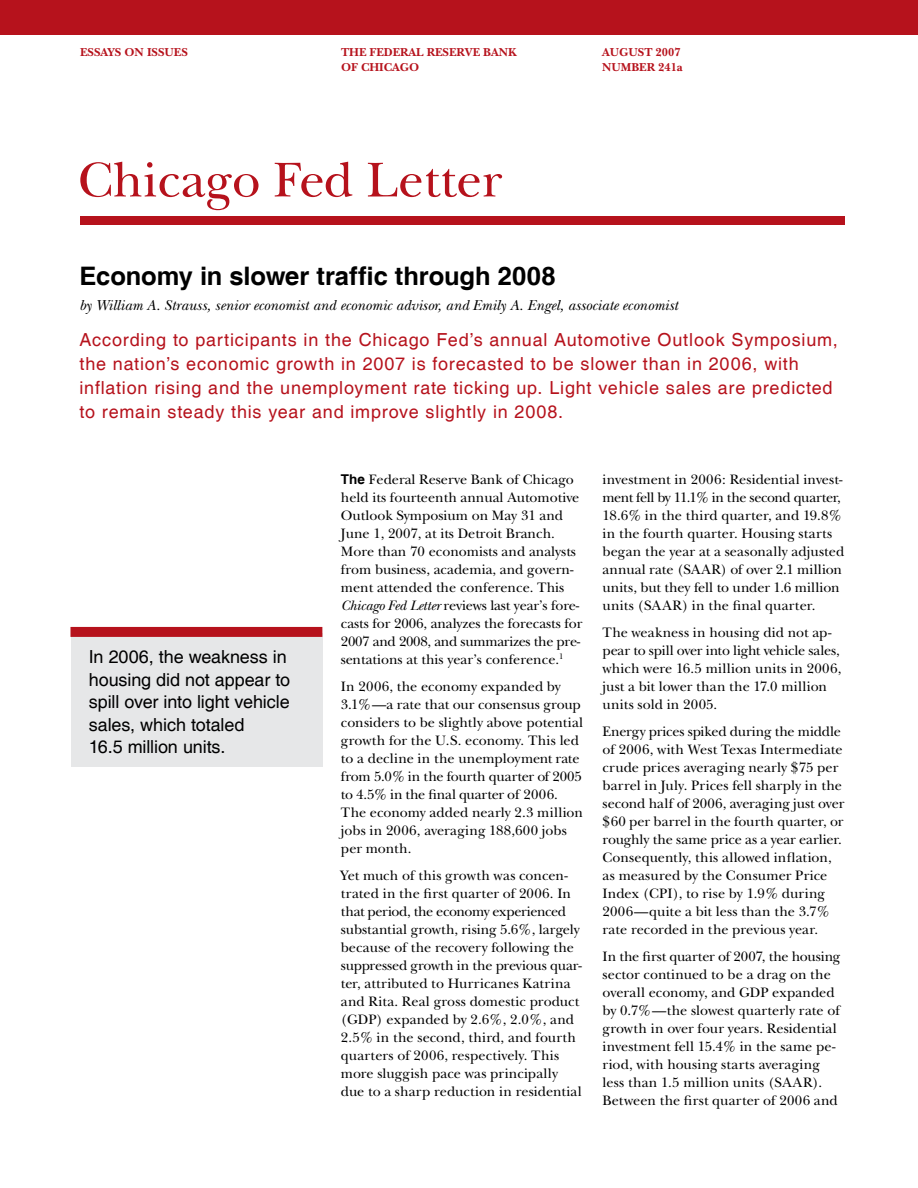
<style>
.page{position:relative;width:918px;height:1188px;background:#fff}
.page>*{position:absolute;margin:0;border:0;box-sizing:border-box;transform-origin:0 0}
.t1{font:51px "New Baskerville";color:#b6121c}
.t2{font:700 25.5px "Helvetica";letter-spacing:-.005em;color:#000}
.t3{font:18px/24px "Helvetica";letter-spacing:.045em;color:#b6121c}
.t4{font:18px/22.5px "Helvetica";letter-spacing:-.005em;color:#000}
.t5{font:italic 15px "New Baskerville";color:#000}
.t6{font:14.25px/18px "New Baskerville";color:#000}
.t7{font:700 12px "New Baskerville";color:#b6121c}
.s1{font-family:"Helvetica";font-weight:700;font-size:13.5px}
.s2{font-style:italic}
</style>
<div class="page">
<div style="left:0;top:0;width:918px;height:35px;background:#b6121c"></div>
<div style="left:80px;top:216px;width:764px;height:9px;background:#b6121c"></div>
<div style="left:71px;top:633px;width:251px;height:133px;background:#e6e7e8"></div>
<div style="left:71px;top:628px;width:251px;height:8px;background:#b6121c"></div>
<div style="left:70px;top:627px;width:252px;height:10px;border:2px solid #b6121c"></div>
<p class="t7" style="left:80px;top:45px;width:109px">ESSAYS ON ISSUES</p>
<p class="t7" style="left:341px;top:45px;width:177px">THE FEDERAL RESERVE BANK</p>
<p class="t7" style="left:602px;top:45px;width:80px">AUGUST 2007</p>
<p class="t7" style="left:341px;top:60px;width:80px">OF CHICAGO</p>
<p class="t7" style="left:602px;top:60px;width:82px">NUMBER 241a</p>
<h1 class="t1" style="left:78px;top:150px;width:426px">Chicag-o Fed Letter</h1>
<h2 class="t2" style="left:80px;top:261px;width:478px">Economy in slower traffic through 2008</h2>
<p class="t5" style="left:80px;top:296px;width:600px">by William A. Strauss, senior economist and economic advisor, and Emily A. Engel, associate economist</p>
<p class="t3" style="left:80px;top:329px;width:760px">According to participants in the Chicago Fed’s annual Automotive Outlook Symposium, the nation’s economic growth in 2007 is forecasted to be slower than in 2006, with inflation rising and the unemployment rate ticking up. Light vehicle sales are predicted to remain steady this year and improve slightly in 2008.</p>
<p class="t4" style="left:89px;top:646px;width:203px">In 2006, the weakness in housing did not appear to spill over into light vehicle sales, which totaled<br>16.5 million units.</p>
<p class="t6" style="left:341px;top:470px;width:243px"><span class="s1">The</span> Federal Reserve Bank of Chicago held its fourteenth annual Automotive Outlook Symposium on May 31 and June 1, 2007, at its Detroit Branch.<br>More than 70 economists and analysts from business, academia, and govern&shy;ment attended the conference. This <span class="s2">Chicago Fed Letter</span> reviews last year’s fore&shy;casts for 2006, analyzes the forecasts for 2007 and 2008, and summarizes the pre&shy;sentations at this year’s conference.<sup>1</sup></p>
<p class="t6" style="left:341px;top:677px;width:244px">In 2006, the economy expanded by 3.1%—a rate that our consensus group considers to be slightly above potential growth for the U.S. economy. This led to a decline in the unemployment rate from 5.0% in the fourth quarter of 2005 to 4.5% in the final quarter of 2006.<br>The economy added nearly 2.3 million jobs in 2006, averaging 188,600 jobs per month.</p>
<p class="t6" style="left:341px;top:866px;width:243px">Yet much of this growth was concen&shy;trated in the first quarter of 2006. In that period, the economy experienced substantial growth, rising 5.6%, largely because of the recovery following the suppressed growth in the previous quar&shy;ter, attributed to Hurricanes Katrina and Rita. Real gross domestic product (GDP) expanded by 2.6%, 2.0%, and 2.5% in the second, third, and fourth quarters of 2006, respectively. This more sluggish pace was principally due to a sharp reduction in residential</p>
<p class="t6" style="left:603px;top:470px;width:243px">investment in 2006: Residential invest&shy;ment fell by 11.1% in the second quarter, 18.6% in the third quarter, and 19.8% in the fourth quarter. Housing starts began the year at a seasonally adjusted annual rate (SAAR) of over 2.1 million units, but they fell to under 1.6 million units (SAAR) in the final quarter.</p>
<p class="t6" style="left:603px;top:623px;width:240px">The weakness in housing did not ap&shy;pear to spill over into light vehicle sales, which were 16.5 million units in 2006, just a bit lower than the 17.0 million units sold in 2005.</p>
<p class="t6" style="left:603px;top:722px;width:243px">Energy prices spiked during the middle of 2006, with West Texas Intermediate crude prices averaging nearly $75 per barrel in July. Prices fell sharply in the second half of 2006, averaging just over $60 per barrel in the fourth quarter, or roughly the same price as a year earlier.<br>Consequently, this allowed inflation, as measured by the Consumer Price Index (CPI), to rise by 1.9% during 2006—quite a bit less than the 3.7% rate recorded in the previous year.</p>
<p class="t6" style="left:603px;top:947px;width:239px">In the first quarter of 2007, the housing sector continued to be a drag on the overall economy, and GDP expanded by 0.7%—the slowest quarterly rate of growth in over four years. Residential investment fell 15.4% in the same pe&shy;riod, with housing starts averaging less than 1.5 million units (SAAR).<br>Between the first quarter of 2006 and</p>
</div>
